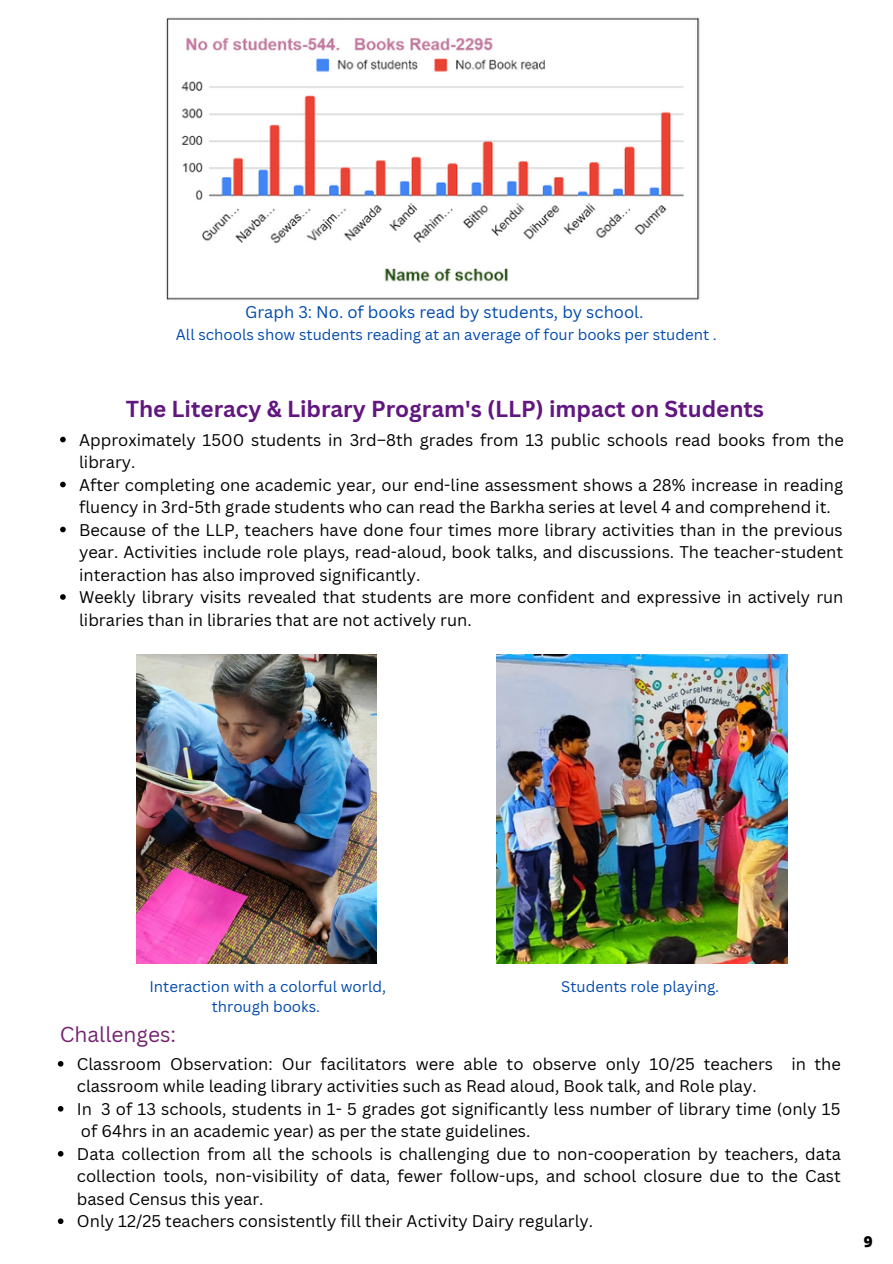
<style>
.page{position:relative;width:893px;height:1264px;background:#fff}
.page>*{position:absolute;margin:0;border:0;box-sizing:border-box;transform-origin:0 0}
.t1{font:700 22.5px "Canva Sans";color:#611680}
.t2{font:21px "Canva Sans";color:#742372}
.t3{font:16.5px/22.5px "Canva Sans";color:#000}
.t4{font:16.5px "Canva Sans";color:#004aad}
.t5{font:800 15.15px "Open Sans";color:#000}
.t6{font:15px/20.2px "Canva Sans";color:#004aad;text-align:center}
</style>
<div class="page">
<img style="left:166px;top:17px;width:534px;height:283px">
<svg style="left:60px;top:437px;width:6px;height:5px"></svg>
<svg style="left:60px;top:481px;width:6px;height:6px"></svg>
<svg style="left:60px;top:526px;width:6px;height:6px"></svg>
<svg style="left:60px;top:594px;width:6px;height:6px"></svg>
<img style="left:496px;top:654px;width:291px;height:309px">
<svg style="left:58px;top:1061px;width:5px;height:5px"></svg>
<svg style="left:58px;top:1106px;width:5px;height:5px"></svg>
<svg style="left:58px;top:1151px;width:5px;height:5px"></svg>
<svg style="left:58px;top:1218px;width:5px;height:5px"></svg>
<img style="left:137px;top:654px;width:239px;height:309px">
<p class="t4" style="left:245px;top:301px;width:399px">Graph 3: No. of books read by students, by school.</p>
<p class="t6" style="left:176px;top:324px;width:542px">All schools show students reading at an average of four books per student .</p>
<p class="t1" style="left:126px;top:392px;width:639px">The Literacy &amp; Library Program's (LLP) impact on Students</p>
<p class="t3" style="left:79px;top:428px;width:766px">Approximately 1500 students in 3rd–8th grades from 13 public schools read books from the library.</p>
<p class="t3" style="left:79px;top:473px;width:765px">After completing one academic year, our end-line assessment shows a 28% increase in reading fluency in 3rd-5th grade students who can read the Barkha series at level 4 and comprehend it.</p>
<p class="t3" style="left:79px;top:518px;width:765px;text-align:justify">Because of the LLP, teachers have done four times more library activities than in the previous year. Activities include role plays, read-aloud, book talks, and discussions. The teacher-student interaction has also improved significantly.</p>
<p class="t3" style="left:79px;top:585px;width:765px">Weekly library visits revealed that students are more confident and expressive in actively run libraries than in libraries that are not actively run.</p>
<p class="t6" style="left:149px;top:976px;width:238px">Interaction with a colorful world, through books.</p>
<p class="t2" style="left:60px;top:1020px;width:118px">Challenges:</p>
<p class="t6" style="left:561px;top:975px;width:159px">Students role playing.</p>
<p class="t3" style="left:77px;top:1052px;width:765px">Classroom Observation: Our facilitators were able to observe only 10/25 teachers in the classroom while leading library activities such as Read aloud, Book talk, and Role play.</p>
<p class="t3" style="left:77px;top:1097px;width:765px">In 3 of 13 schools, students in 1- 5 grades got significantly less number of library time (only 15 of 64hrs in an academic year) as per the state guidelines.</p>
<p class="t3" style="left:77px;top:1142px;width:765px;text-align:justify">Data collection from all the schools is challenging due to non-cooperation by teachers, data collection tools, non-visibility of data, fewer follow-ups, and school closure due to the Cast based Census this year.</p>
<p class="t3" style="left:77px;top:1209px;width:518px">Only 12/25 teachers consistently fill their Activity Dairy regularly.</p>
<p class="t5" style="left:863px;top:1230px;width:10px">9</p>
</div>
